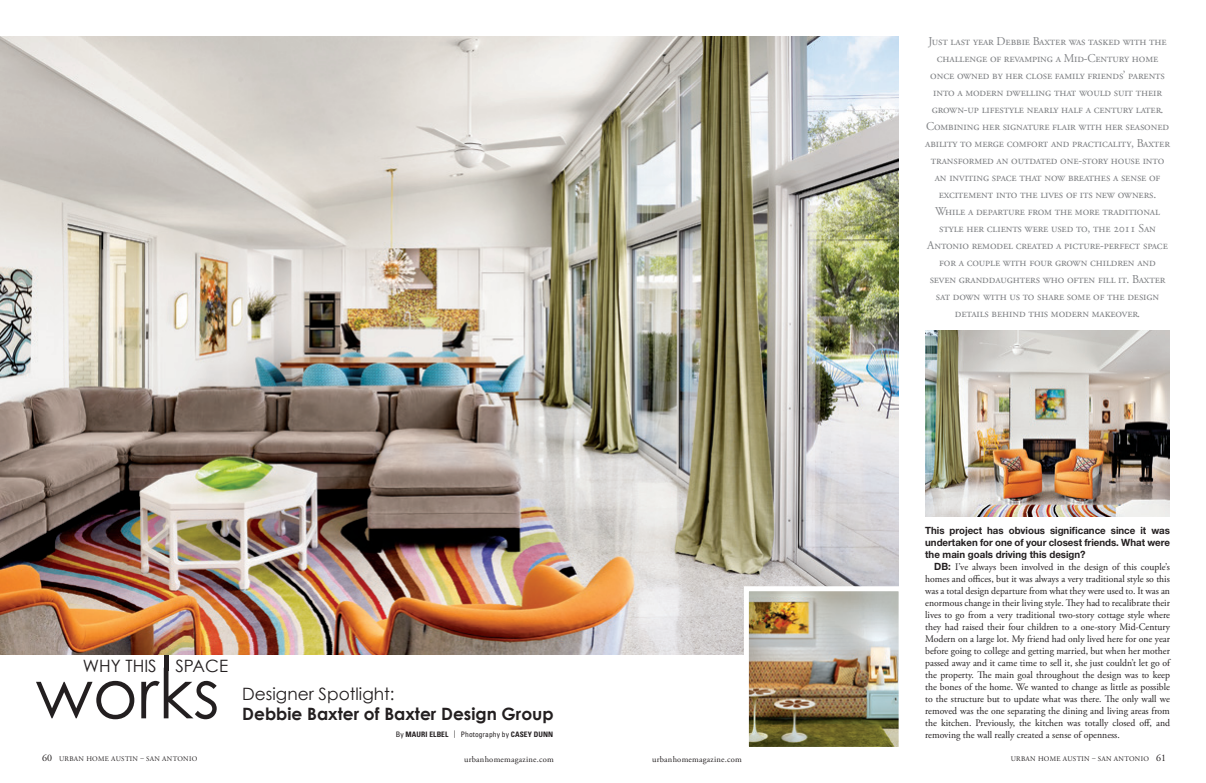
<style>
.page{position:relative;width:1206px;height:783px;background:#fff}
.page>*{position:absolute;margin:0;border:0;box-sizing:border-box;transform-origin:0 0}
.t1{font:68.8px "Century Gothic";color:#231f20}
.t2{font:700 17px "Century Gothic";color:#231f20}
.t3{font:17px "Century Gothic";color:#231f20}
.t4{font:12px/17px "Adobe Garamond Pro";letter-spacing:-.01em;color:#808285;text-align:center}
.t5{font:10px/12px "Adobe Garamond Pro";letter-spacing:-.025em;color:#231f20;text-align:justify}
.t6{font:700 10px/12px "Helvetica Neue";color:#231f20;text-align:justify}
.t7{font:8.5px "Adobe Garamond Pro";letter-spacing:.03em;color:#231f20}
.t8{font:700 condensed 7.5px "Univers";letter-spacing:.01em;color:#231f20}
.t9{font:7px "Adobe Garamond Pro";letter-spacing:.125em;color:#231f20}
.s1{font-weight:400}
.s2{font-family:"Helvetica Neue";font-weight:700}
.s3{font-size:10px}
</style>
<div class="page">
<div style="left:164px;top:650px;width:5px;height:21px;background:#231f20"></div>
<img style="left:0;top:36px;width:899px;height:618px">
<img style="left:925px;top:331px;width:245px;height:185px">
<img style="left:750px;top:592px;width:148px;height:154px">
<div style="left:744px;top:586px;width:160px;height:166px;border:5px solid #fff"></div>
<h2 class="t3" style="left:83px;top:656px;width:147px">WHY THIS SPACE</h2>
<h1 class="t1" style="left:36px;top:652px;width:186px">works</h1>
<h2 class="t3" style="left:242px;top:683px;width:154px">Designer Spotlight:</h2>
<h2 class="t2" style="left:242px;top:703px;width:313px">Debbie Baxter of Baxter Design Group</h2>
<p class="t8" style="left:396px;top:729px;width:159px"><span class="s1">By</span> MAURI ELBEL <span class="s1">| Photography by</span> CASEY DUNN</p>
<p class="t4" style="left:925px;top:34px;width:246px">Just last year Debbie Baxter was tasked with the challenge of revamping a Mid-Century home once owned by her close family friends’ parents into a modern dwelling that would suit their grown-up lifestyle nearly half a century later.<br>Combining her signature flair with her seasoned ability to merge comfort and practicality, Baxter transformed an outdated one-story house into an inviting space that now breathes a sense of excitement into the lives of its new owners.<br>While a departure from the more traditional style her clients were used to, the 2011 San Antonio remodel created a picture-perfect space for a couple with four grown children and seven granddaughters who often fill it. Baxter sat down with us to share some of the design details behind this modern makeover.</p>
<p class="t6" style="left:925px;top:524px;width:246px">This project has obvious significance since it was undertaken for one of your closest friends. What were the main goals driving this design?</p>
<p class="t5" style="left:925px;top:561px;width:247px;text-indent:9px"><span class="s2">DB:</span> I’ve always been involved in the design of this couple’s homes and offices, but it was always a very traditional style so this was a total design departure from what they were used to. It was an enormous change in their living style. They had to recalibrate their lives to go from a very traditional two-story cottage style where they had raised their four children to a one-story Mid-Century Modern on a large lot. My friend had only lived here for one year before going to college and getting married, but when her mother passed away and it came time to sell it, she just couldn’t let go of the property. The main goal throughout the design was to keep the bones of the home. We wanted to change as little as possible to the structure but to update what was there. The only wall we removed was the one separating the dining and living areas from the kitchen. Previously, the kitchen was totally closed off, and</p>
<p class="t5" style="left:925px;top:729px;width:196px">removing the wall really created a sense of openness.</p>
<p class="t9" style="left:42px;top:755px;width:157px"><span class="s3">60</span> Urban Home Austin – San Antonio</p>
<p class="t7" style="left:464px;top:754px;width:91px">urbanhomemagazine.com</p>
<p class="t7" style="left:652px;top:754px;width:91px">urbanhomemagazine.com</p>
<p class="t9" style="left:1011px;top:755px;width:157px">Urban Home Austin – San Antonio <span class="s3">61</span></p>
</div>
